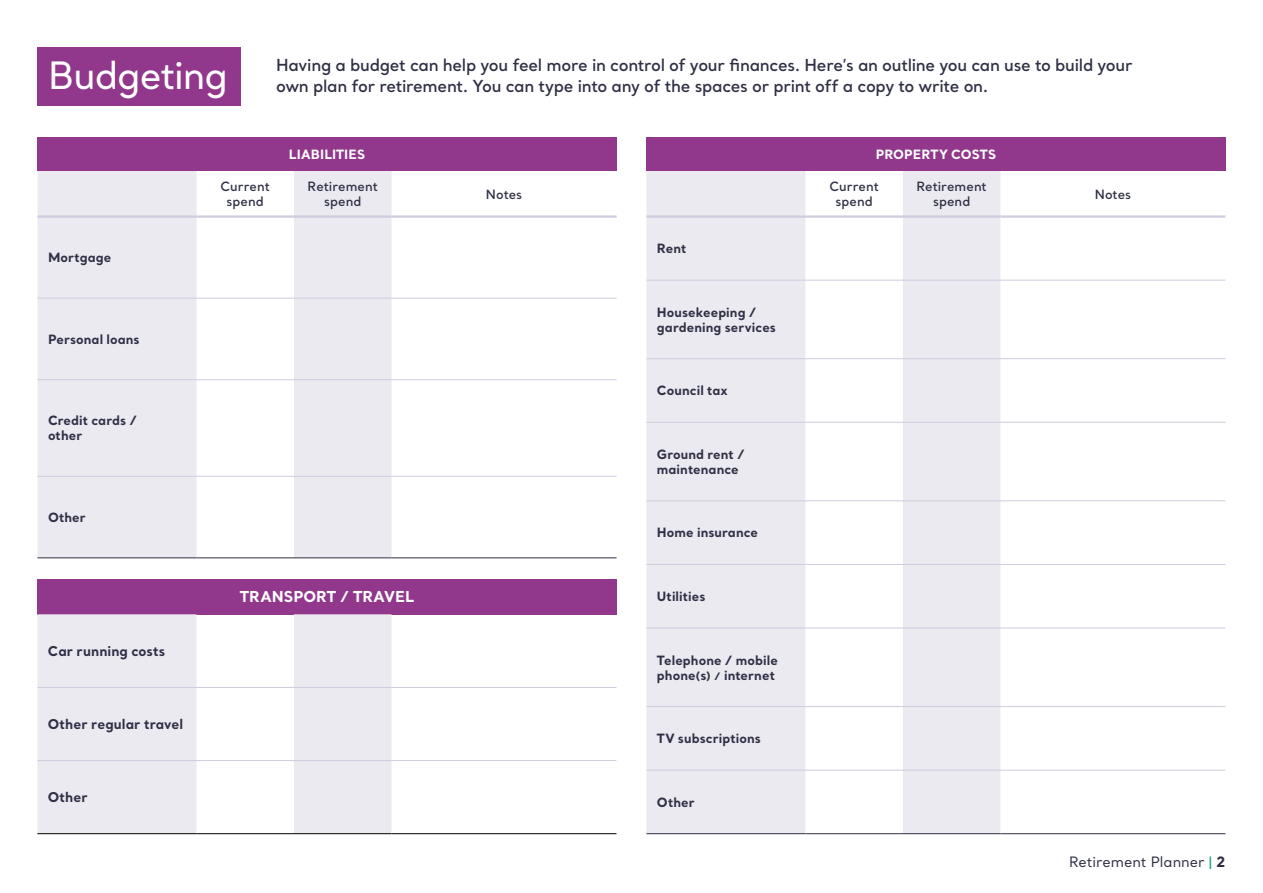
<style>
.page{position:relative;width:1263px;height:893px;background:#fff}
.page>*{position:absolute;margin:0;border:0;box-sizing:border-box;transform-origin:0 0}
.t1{font:500 37.5px "Santral";letter-spacing:-.025em;color:#fff}
.t2{font:600 16.5px/21px "Santral";letter-spacing:-.015em;color:#2f3045}
.t3{font:700 15px "Santral";color:#fff}
.t4{font:14.25px "Santral";letter-spacing:-.005em;color:#2f3045}
.t5{font:700 13.5px "Santral";letter-spacing:.005em;color:#2f3045}
.t6{font:700 12.75px/15px "Santral";letter-spacing:.005em;color:#2f3045}
.t7{font:600 12.75px/15px "Santral";letter-spacing:.005em;color:#2f3045;text-align:center}
.t8{font:700 12.75px "Santral";letter-spacing:.005em;color:#fff}
.s1{color:#00987e}
.s2{font-weight:700}
</style>
<div class="page">
<div style="left:38px;top:48px;width:203px;height:58px;background:#91388c"></div>
<div style="left:38px;top:137px;width:578px;height:34px;background:#91388c"></div>
<svg style="left:38px;top:171px;width:354px;height:386px;fill:#ebeaf1"></svg>
<hr style="left:38px;top:298px;width:158px;height:1px;background:#d0cbde">
<hr style="left:196px;top:298px;width:98px;height:1px;background:#d0cbde">
<hr style="left:294px;top:298px;width:98px;height:1px;background:#d0cbde">
<hr style="left:392px;top:298px;width:224px;height:1px;background:#d0cbde">
<hr style="left:38px;top:379px;width:158px;height:1px;background:#d0cbde">
<hr style="left:196px;top:379px;width:98px;height:1px;background:#d0cbde">
<hr style="left:294px;top:379px;width:98px;height:1px;background:#d0cbde">
<hr style="left:392px;top:379px;width:224px;height:1px;background:#d0cbde">
<hr style="left:38px;top:476px;width:158px;height:1px;background:#d0cbde">
<hr style="left:196px;top:476px;width:98px;height:1px;background:#d0cbde">
<hr style="left:294px;top:476px;width:98px;height:1px;background:#d0cbde">
<hr style="left:392px;top:476px;width:224px;height:1px;background:#d0cbde">
<hr style="left:38px;top:557px;width:158px;height:1px;background:#2f3045">
<hr style="left:196px;top:557px;width:98px;height:1px;background:#2f3045">
<hr style="left:294px;top:557px;width:98px;height:1px;background:#2f3045">
<hr style="left:392px;top:557px;width:224px;height:1px;background:#2f3045">
<hr style="left:38px;top:215px;width:158px;height:3px;background:#d0cbde">
<hr style="left:196px;top:215px;width:98px;height:3px;background:#d0cbde">
<hr style="left:294px;top:215px;width:98px;height:3px;background:#d0cbde">
<hr style="left:392px;top:215px;width:224px;height:3px;background:#d0cbde">
<div style="left:646px;top:137px;width:579px;height:34px;background:#91388c"></div>
<svg style="left:646px;top:171px;width:354px;height:662px;fill:#ebeaf1"></svg>
<hr style="left:646px;top:280px;width:159px;height:1px;background:#d0cbde">
<hr style="left:805px;top:280px;width:98px;height:1px;background:#d0cbde">
<hr style="left:903px;top:280px;width:97px;height:1px;background:#d0cbde">
<hr style="left:1000px;top:280px;width:225px;height:1px;background:#d0cbde">
<hr style="left:646px;top:358px;width:159px;height:1px;background:#d0cbde">
<hr style="left:805px;top:358px;width:98px;height:1px;background:#d0cbde">
<hr style="left:903px;top:358px;width:97px;height:1px;background:#d0cbde">
<hr style="left:1000px;top:358px;width:225px;height:1px;background:#d0cbde">
<hr style="left:646px;top:422px;width:159px;height:1px;background:#d0cbde">
<hr style="left:805px;top:422px;width:98px;height:1px;background:#d0cbde">
<hr style="left:903px;top:422px;width:97px;height:1px;background:#d0cbde">
<hr style="left:1000px;top:422px;width:225px;height:1px;background:#d0cbde">
<hr style="left:646px;top:500px;width:159px;height:1px;background:#d0cbde">
<hr style="left:805px;top:500px;width:98px;height:1px;background:#d0cbde">
<hr style="left:903px;top:500px;width:97px;height:1px;background:#d0cbde">
<hr style="left:1000px;top:500px;width:225px;height:1px;background:#d0cbde">
<hr style="left:646px;top:564px;width:159px;height:1px;background:#d0cbde">
<hr style="left:805px;top:564px;width:98px;height:1px;background:#d0cbde">
<hr style="left:903px;top:564px;width:97px;height:1px;background:#d0cbde">
<hr style="left:1000px;top:564px;width:225px;height:1px;background:#d0cbde">
<hr style="left:646px;top:628px;width:159px;height:1px;background:#d0cbde">
<hr style="left:805px;top:628px;width:98px;height:1px;background:#d0cbde">
<hr style="left:903px;top:628px;width:97px;height:1px;background:#d0cbde">
<hr style="left:1000px;top:628px;width:225px;height:1px;background:#d0cbde">
<hr style="left:646px;top:706px;width:159px;height:1px;background:#d0cbde">
<hr style="left:805px;top:706px;width:98px;height:1px;background:#d0cbde">
<hr style="left:903px;top:706px;width:97px;height:1px;background:#d0cbde">
<hr style="left:1000px;top:706px;width:225px;height:1px;background:#d0cbde">
<hr style="left:646px;top:770px;width:159px;height:1px;background:#d0cbde">
<hr style="left:805px;top:770px;width:98px;height:1px;background:#d0cbde">
<hr style="left:903px;top:770px;width:97px;height:1px;background:#d0cbde">
<hr style="left:1000px;top:770px;width:225px;height:1px;background:#d0cbde">
<hr style="left:646px;top:833px;width:159px;height:1px;background:#2f3045">
<hr style="left:805px;top:833px;width:98px;height:1px;background:#2f3045">
<hr style="left:903px;top:833px;width:97px;height:1px;background:#2f3045">
<hr style="left:1000px;top:833px;width:225px;height:1px;background:#2f3045">
<hr style="left:646px;top:215px;width:159px;height:3px;background:#d0cbde">
<hr style="left:805px;top:215px;width:98px;height:3px;background:#d0cbde">
<hr style="left:903px;top:215px;width:97px;height:3px;background:#d0cbde">
<hr style="left:1000px;top:215px;width:225px;height:3px;background:#d0cbde">
<div style="left:37px;top:579px;width:579px;height:35px;background:#91388c"></div>
<svg style="left:37px;top:614px;width:354px;height:219px;fill:#ebeaf1"></svg>
<hr style="left:37px;top:833px;width:159px;height:1px;background:#000">
<hr style="left:196px;top:833px;width:98px;height:1px;background:#000">
<hr style="left:294px;top:833px;width:97px;height:1px;background:#000">
<hr style="left:391px;top:833px;width:225px;height:1px;background:#000">
<hr style="left:37px;top:687px;width:159px;height:1px;background:#d0cbde">
<hr style="left:196px;top:687px;width:98px;height:1px;background:#d0cbde">
<hr style="left:294px;top:687px;width:97px;height:1px;background:#d0cbde">
<hr style="left:391px;top:687px;width:225px;height:1px;background:#d0cbde">
<hr style="left:37px;top:760px;width:159px;height:1px;background:#d0cbde">
<hr style="left:196px;top:760px;width:98px;height:1px;background:#d0cbde">
<hr style="left:294px;top:760px;width:97px;height:1px;background:#d0cbde">
<hr style="left:391px;top:760px;width:225px;height:1px;background:#d0cbde">
<h1 class="t1" style="left:48px;top:51px;width:181px">Budgeting</h1>
<p class="t2" style="left:276px;top:54px;width:858px">Having a budget can help you feel more in control of your finances. Here’s an outline you can use to build your own plan for retirement. You can type into any of the spaces or print off a copy to write on.</p>
<p class="t6" style="left:48px;top:250px;width:65px">Mortgage</p>
<p class="t6" style="left:48px;top:331px;width:93px">Personal loans</p>
<p class="t6" style="left:48px;top:413px;width:91px">Credit cards / other</p>
<p class="t6" style="left:48px;top:509px;width:39px">Other</p>
<p class="t5" style="left:48px;top:642px;width:119px">Car running costs</p>
<p class="t5" style="left:48px;top:715px;width:137px">Other regular travel</p>
<p class="t5" style="left:48px;top:788px;width:41px">Other</p>
<p class="t8" style="left:289px;top:146px;width:78px">LIABILITIES</p>
<p class="t7" style="left:221px;top:179px;width:51px">Current spend</p>
<p class="t7" style="left:308px;top:179px;width:72px">Retirement spend</p>
<p class="t7" style="left:486px;top:186px;width:38px">Notes</p>
<p class="t3" style="left:240px;top:586px;width:176px">TRANSPORT / TRAVEL</p>
<p class="t6" style="left:657px;top:241px;width:31px">Rent</p>
<p class="t6" style="left:657px;top:304px;width:121px">Housekeeping / gardening services</p>
<p class="t6" style="left:657px;top:383px;width:72px">Council tax</p>
<p class="t6" style="left:657px;top:446px;width:89px">Ground rent / maintenance</p>
<p class="t6" style="left:657px;top:525px;width:103px">Home insurance</p>
<p class="t6" style="left:657px;top:588px;width:50px">Utilities</p>
<p class="t6" style="left:657px;top:652px;width:123px">Telephone / mobile phone(s) / internet</p>
<p class="t6" style="left:657px;top:730px;width:105px">TV subscriptions</p>
<p class="t6" style="left:657px;top:794px;width:39px">Other</p>
<p class="t8" style="left:876px;top:146px;width:122px">PROPERTY COSTS</p>
<p class="t7" style="left:829px;top:179px;width:51px">Current spend</p>
<p class="t7" style="left:916px;top:179px;width:72px">Retirement spend</p>
<p class="t7" style="left:1095px;top:186px;width:38px">Notes</p>
<p class="t4" style="left:1069px;top:853px;width:158px">Retirement Planner <span class="s1">|</span> <span class="s2">2</span></p>
</div>
